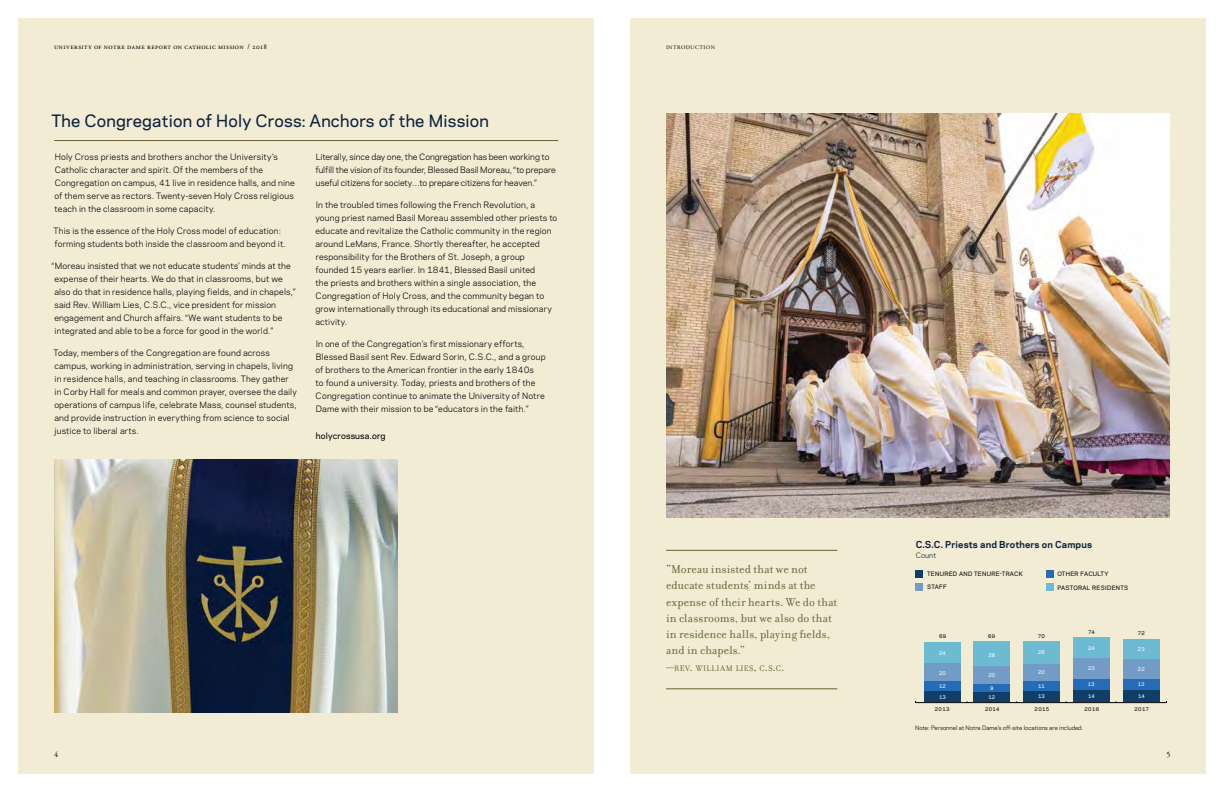
<style>
.page{position:relative;width:1224px;height:792px;background:#fff}
.page>*{position:absolute;margin:0;border:0;box-sizing:border-box;transform-origin:0 0}
.t1{font:500 16px "Galaxie Polaris";letter-spacing:.015em;color:#0f223d}
.t2{font:12.5px/16.2px "Filosofia";letter-spacing:.01em;color:#6c5f2f}
.t3{font:700 9px "Galaxie Polaris";letter-spacing:.015em;color:#0f223d}
.t4{font:8.8px "Filosofia";letter-spacing:.05em;color:#6c5f2f}
.t5{font:8.2px/13px "Galaxie Polaris";letter-spacing:.02em;color:#000}
.t6{font:8.2px/13px "Galaxie Polaris";letter-spacing:-.005em;color:#000}
.t7{font:500 8.2px "Galaxie Polaris";letter-spacing:.015em;color:#000}
.t8{font:8px "Adobe Garamond Pro";color:#000}
.t9{font:7.5px "Adobe Garamond Pro";letter-spacing:.055em;color:#000}
.t10{font:7px "Galaxie Polaris";letter-spacing:.015em;color:#0f223d}
.t11{font:500 5.7px "Galaxie Polaris";letter-spacing:.055em;color:#010101}
.t12{font:5.7px "Galaxie Polaris";color:#010101}
.t13{font:5.3px "Adobe Garamond Pro";letter-spacing:.085em;color:#000;scale:1.04 1}
.t14{font:500 4.9px "Galaxie Polaris";color:#fff}
.t15{font:500 4.9px "Galaxie Polaris";letter-spacing:.075em;color:#000}
.s1{font-size:12.5px}
</style>
<div class="page">
<div style="left:630px;top:18px;width:576px;height:756px;background:#f2ecd5"></div>
<div style="left:18px;top:18px;width:576px;height:756px;background:#f2ecd5"></div>
<hr style="left:54px;top:140px;width:504px;height:1px;background:#6c5f2f">
<hr style="left:916px;top:702px;width:250px;height:1px;background:#000">
<div style="left:916px;top:570px;width:7px;height:8px;background:#0f3f69"></div>
<div style="left:916px;top:584px;width:7px;height:7px;background:#729bc7"></div>
<div style="left:974px;top:641px;width:36px;height:25px;background:#6cbbd3"></div>
<div style="left:1046px;top:570px;width:7px;height:8px;background:#256cb6"></div>
<div style="left:1046px;top:584px;width:7px;height:7px;background:#6cbbd3"></div>
<div style="left:1023px;top:664px;width:37px;height:17px;background:#729bc7"></div>
<div style="left:924px;top:691px;width:37px;height:11px;background:#0f3f69"></div>
<div style="left:924px;top:681px;width:37px;height:10px;background:#256cb6"></div>
<div style="left:924px;top:663px;width:37px;height:18px;background:#729bc7"></div>
<div style="left:924px;top:642px;width:37px;height:21px;background:#6cbbd3"></div>
<div style="left:974px;top:691px;width:36px;height:11px;background:#0f3f69"></div>
<div style="left:1023px;top:691px;width:37px;height:11px;background:#0f3f69"></div>
<div style="left:974px;top:684px;width:36px;height:7px;background:#256cb6"></div>
<div style="left:974px;top:666px;width:36px;height:18px;background:#729bc7"></div>
<div style="left:1023px;top:681px;width:37px;height:10px;background:#256cb6"></div>
<div style="left:1023px;top:641px;width:37px;height:23px;background:#6cbbd3"></div>
<div style="left:1073px;top:637px;width:37px;height:21px;background:#6cbbd3"></div>
<div style="left:1073px;top:690px;width:37px;height:12px;background:#0f3f69"></div>
<div style="left:1073px;top:679px;width:37px;height:11px;background:#256cb6"></div>
<div style="left:1073px;top:658px;width:37px;height:21px;background:#729bc7"></div>
<div style="left:1123px;top:690px;width:37px;height:12px;background:#0f3f69"></div>
<div style="left:1123px;top:679px;width:37px;height:11px;background:#256cb6"></div>
<div style="left:1123px;top:639px;width:37px;height:20px;background:#6cbbd3"></div>
<div style="left:1123px;top:659px;width:37px;height:20px;background:#729bc7"></div>
<img style="left:666px;top:114px;width:504px;height:404px">
<img style="left:54px;top:459px;width:343px;height:253px">
<hr style="left:666px;top:550px;width:171px;height:1px;background:#6c5f2f">
<hr style="left:666px;top:689px;width:171px;height:1px;background:#6c5f2f">
<p class="t9" style="left:54px;top:42px;width:215px">university of notre dame report on catholic mission / 2018</p>
<h1 class="t1" style="left:51px;top:109px;width:439px">The Congregation of Holy Cross: Anchors of the Mission</h1>
<p class="t5" style="left:54px;top:150px;width:242px">Holy Cross priests and brothers anchor the University’s Catholic character and spirit. Of the members of the Congregation on campus, 41 live in residence halls, and nine of them serve as rectors. Twenty-seven Holy Cross religious teach in the classroom in some capacity.</p>
<p class="t5" style="left:54px;top:224px;width:234px">This is the essence of the Holy Cross model of education: forming students both inside the classroom and beyond it.</p>
<p class="t5" style="left:54px;top:259px;width:243px;text-indent:-2px">“Moreau insisted that we not educate students’ minds at the expense of their hearts. We do that in classrooms, but we also do that in residence halls, playing fields, and in chapels,” said Rev. William Lies, C.S.C., vice president for mission engagement and Church affairs. “We want students to be integrated and able to be a force for good in the world.”</p>
<p class="t5" style="left:54px;top:346px;width:245px">Today, members of the Congregation are found across campus, working in administration, serving in chapels, living in residence halls, and teaching in classrooms. They gather<br>in Corby Hall for meals and common prayer, oversee the daily operations of campus life, celebrate Mass, counsel students, and provide instruction in everything from science to social justice to liberal arts.</p>
<p class="t6" style="left:315px;top:150px;width:242px">Literally, since day one, the Congregation has been working to fulfill the vision of its founder, Blessed Basil Moreau, “to prepare useful citizens for society…to prepare citizens for heaven.”</p>
<p class="t5" style="left:315px;top:198px;width:244px">In the troubled times following the French Revolution, a young priest named Basil Moreau assembled other priests to educate and revitalize the Catholic community in the region around LeMans, France. Shortly thereafter, he accepted responsibility for the Brothers of St. Joseph, a group founded 15 years earlier. In 1841, Blessed Basil united<br>the priests and brothers within a single association, the Congregation of Holy Cross, and the community began to grow internationally through its educational and missionary activity.</p>
<p class="t5" style="left:315px;top:337px;width:232px">In one of the Congregation’s first missionary efforts, Blessed Basil sent Rev. Edward Sorin, C.S.C., and a group of brothers to the American frontier in the early 1840s<br>to found a university. Today, priests and brothers of the Congregation continue to animate the University of Notre Dame with their mission to be “educators in the faith.”</p>
<p class="t7" style="left:316px;top:429px;width:71px">holycrossusa.org</p>
<p class="t13" style="left:666px;top:44px;width:49px">INTRODUCTION</p>
<h2 class="t2" style="left:666px;top:561px;width:173px">“Moreau insisted that we not educate students’ minds at the expense of their hearts. We do that in classrooms, but we also do that in residence halls, playing fields, and in chapels.”</h2>
<p class="t4" style="left:666px;top:663px;width:120px"><span class="s1">—</span>REV<span class="s1">.</span> WILLIAM LIES<span class="s1">,</span> C<span class="s1">.</span>S<span class="s1">.</span>C<span class="s1">.</span></p>
<p class="t3" style="left:916px;top:537px;width:178px">C.S.C. Priests and Brothers on Campus</p>
<p class="t10" style="left:916px;top:550px;width:22px">Count</p>
<p class="t11" style="left:927px;top:570px;width:97px">TENURED AND TENURE-TRACK</p>
<p class="t11" style="left:1057px;top:570px;width:53px">OTHER FACULTY</p>
<p class="t11" style="left:1058px;top:583px;width:72px">PASTORAL RESIDENTS</p>
<p class="t11" style="left:927px;top:583px;width:21px">STAFF</p>
<p class="t15" style="left:939px;top:633px;width:9px">69</p>
<p class="t15" style="left:988px;top:632px;width:9px">69</p>
<p class="t15" style="left:1038px;top:632px;width:9px">70</p>
<p class="t15" style="left:1088px;top:628px;width:8px">74</p>
<p class="t14" style="left:1038px;top:649px;width:8px">26</p>
<p class="t14" style="left:939px;top:649px;width:8px">24</p>
<p class="t14" style="left:988px;top:651px;width:8px">28</p>
<p class="t14" style="left:988px;top:672px;width:8px">20</p>
<p class="t14" style="left:939px;top:669px;width:8px">20</p>
<p class="t14" style="left:1038px;top:669px;width:8px">20</p>
<p class="t14" style="left:1088px;top:644px;width:8px">24</p>
<p class="t14" style="left:1088px;top:665px;width:8px">23</p>
<p class="t15" style="left:1138px;top:630px;width:9px">72</p>
<p class="t14" style="left:1138px;top:646px;width:8px">23</p>
<p class="t14" style="left:1138px;top:665px;width:8px">22</p>
<p class="t14" style="left:939px;top:682px;width:8px">12</p>
<p class="t14" style="left:1038px;top:682px;width:8px">11</p>
<p class="t14" style="left:1088px;top:680px;width:8px">13</p>
<p class="t14" style="left:990px;top:684px;width:5px">9</p>
<p class="t14" style="left:1038px;top:693px;width:8px">13</p>
<p class="t14" style="left:1138px;top:681px;width:8px">13</p>
<p class="t14" style="left:939px;top:693px;width:8px">13</p>
<p class="t14" style="left:988px;top:693px;width:8px">12</p>
<p class="t14" style="left:1088px;top:692px;width:8px">14</p>
<p class="t14" style="left:1138px;top:692px;width:8px">14</p>
<p class="t15" style="left:935px;top:706px;width:16px">2013</p>
<p class="t15" style="left:985px;top:706px;width:16px">2014</p>
<p class="t15" style="left:1035px;top:706px;width:16px">2015</p>
<p class="t15" style="left:1084px;top:706px;width:16px">2016</p>
<p class="t12" style="left:915px;top:723px;width:170px">Note: Personnel at Notre Dame’s off-site locations are included.</p>
<p class="t15" style="left:1134px;top:706px;width:16px">2017</p>
<p class="t8" style="left:54px;top:749px;width:5px">4</p>
<p class="t8" style="left:1166px;top:749px;width:5px">5</p>
</div>
